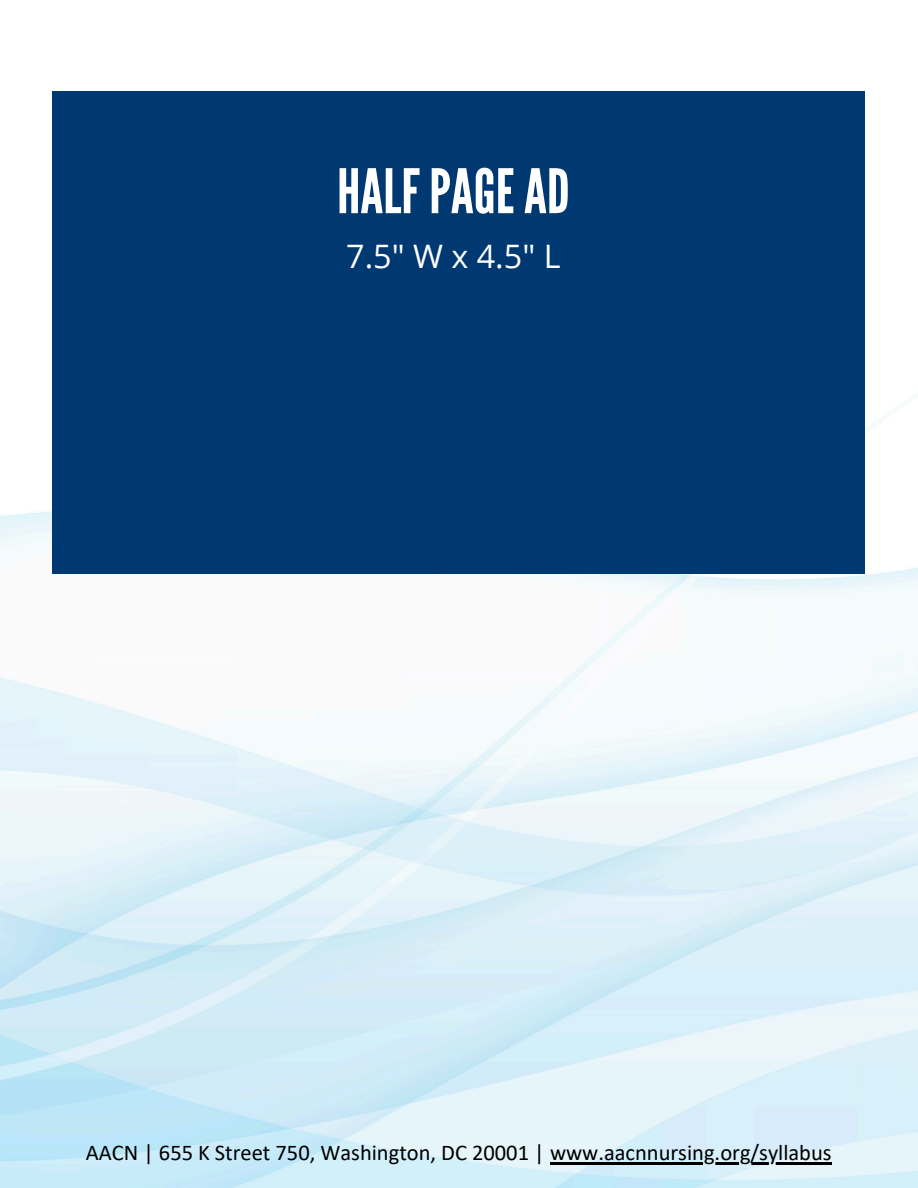
<style>
.page{position:relative;width:918px;height:1188px;background:#fff}
.page>*{position:absolute;margin:0;border:0;box-sizing:border-box;transform-origin:0 0}
.t1{font:61.2px "League Gothic";color:#fff}
.t2{font:32.4px "Open Sans";color:#fff}
.t3{font:22.5px "Calibri";color:#000}
</style>
<div class="page">
<img style="left:0;top:91px;width:918px;height:1097px">
<div style="left:53px;top:92px;width:811px;height:482px;background:#003872"></div>
<hr style="left:550px;top:1162px;width:282px;height:3px;background:#000">
<p class="t1" style="left:337px;top:156px;width:234px">HALFPAGEAD</p>
<h1 class="t2" style="left:346px;top:233px;width:216px">7.5" W x 4.5" L</h1>
<h2 class="t3" style="left:86px;top:1143px;width:747px">AACN | 655 K Street 750, Washington, DC 20001 | www.aacnnursing.org/syllabus</h2>
</div>
